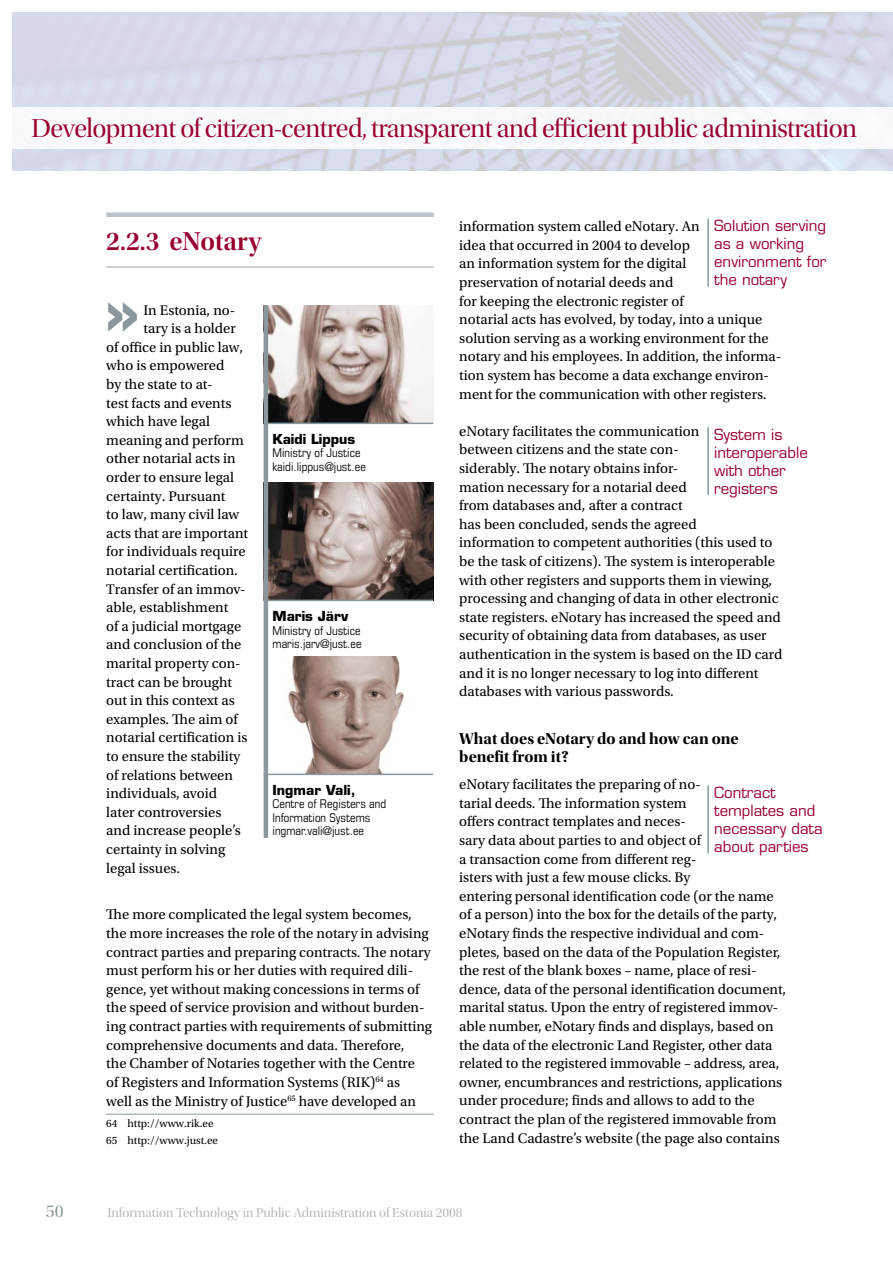
<style>
.page{position:relative;width:893px;height:1263px;background:#fff}
.page>*{position:absolute;margin:0;border:0;box-sizing:border-box;transform-origin:0 0}
.t1{font:900 condensed 46.35px "Interstate";color:#8a979c}
.t2{font:27px "Utopia Std Disp";letter-spacing:-.02em;color:#98002e}
.t3{font:27px "Utopia Std Semibold Disp";color:#98002e}
.t4{font:18px "Utopia Std Disp";color:#8a979c}
.t5{font:16.5px/18.6px "Utopia Std Bold Disp";color:#000}
.t6{font:15px/18px "Eurostile";color:#98002e}
.t7{font:14.7px/18.6px "Utopia Std";color:#000}
.t8{font:13.5px "Utopia Std Disp";color:#b2b9bd}
.t9{font:700 13.5px "Eurostile";color:#000}
.t10{font:condensed 12px/13.5px "Eurostile";color:#000}
.t11{font:11.25px/17px "Utopia Std";color:#000}
</style>
<div class="page">
<svg style="left:12px;top:12px;width:880px;height:159px;background:#d5d7e6"></svg>
<div style="left:0;top:108px;width:893px;height:41px;background:#f8f9fb"></div>
<hr style="left:892px;top:108px;width:1px;height:41px;background:#fff">
<div style="left:106px;top:212px;width:328px;height:5px;background:#bcc2c5"></div>
<hr style="left:106px;top:266px;width:328px;height:2px;background:#bcc2c5">
<hr style="left:106px;top:1114px;width:328px;height:1px;background:#8a979c">
<img style="left:268px;top:306px;width:165px;height:117px">
<img style="left:268px;top:483px;width:165px;height:117px">
<img style="left:268px;top:657px;width:165px;height:117px">
<hr style="left:264px;top:306px;width:4px;height:532px;background:#8a979c">
<hr style="left:264px;top:423px;width:169px;height:1px;background:#8a979c">
<hr style="left:264px;top:600px;width:169px;height:1px;background:#8a979c">
<hr style="left:264px;top:774px;width:169px;height:1px;background:#8a979c">
<hr style="left:707px;top:219px;width:2px;height:68px;background:#8a979c">
<hr style="left:707px;top:427px;width:2px;height:68px;background:#8a979c">
<hr style="left:707px;top:785px;width:2px;height:68px;background:#8a979c">
<h2 class="t2" style="left:31px;top:114px;width:827px">Development of citizen-centred, transparent and efficient public administration</h2>
<h2 class="t2" style="left:367px;top:114px;width:217px">and inclusive society</h2>
<h2 class="t3" style="left:106px;top:227px;width:157px">2.2.3 eNotary</h2>
<h1 class="t1" style="left:106px;top:291px;width:34px">&gt;&gt;</h1>
<p class="t7" style="left:143px;top:301px;width:93px">In Estonia, no-</p>
<p class="t7" style="left:143px;top:319px;width:94px">tary is a holder</p>
<p class="t7" style="left:106px;top:338px;width:138px">of office in public law,</p>
<p class="t7" style="left:106px;top:357px;width:120px">who is empowered</p>
<p class="t7" style="left:106px;top:375px;width:108px">by the state to at-</p>
<p class="t7" style="left:106px;top:394px;width:127px">test facts and events</p>
<p class="t7" style="left:106px;top:412px;width:105px">which have legal</p>
<p class="t7" style="left:106px;top:431px;width:139px">meaning and perform</p>
<p class="t7" style="left:106px;top:450px;width:131px">other notarial acts in</p>
<p class="t7" style="left:106px;top:468px;width:129px">order to ensure legal</p>
<p class="t7" style="left:106px;top:487px;width:121px">certainty. Pursuant</p>
<p class="t7" style="left:106px;top:505px;width:134px">to law, many civil law</p>
<p class="t7" style="left:106px;top:524px;width:143px">acts that are important</p>
<p class="t7" style="left:106px;top:543px;width:141px">for individuals require</p>
<p class="t7" style="left:106px;top:561px;width:133px">notarial certification.</p>
<p class="t7" style="left:106px;top:580px;width:141px">Transfer of an immov-</p>
<p class="t7" style="left:106px;top:598px;width:123px">able, establishment</p>
<p class="t7" style="left:106px;top:617px;width:136px">of a judicial mortgage</p>
<p class="t7" style="left:106px;top:636px;width:137px">and conclusion of the</p>
<p class="t7" style="left:106px;top:654px;width:136px">marital property con-</p>
<p class="t7" style="left:106px;top:673px;width:127px">tract can be brought</p>
<p class="t7" style="left:106px;top:691px;width:130px">out in this context as</p>
<p class="t7" style="left:106px;top:710px;width:133px">examples. The aim of</p>
<p class="t7" style="left:106px;top:729px;width:143px">notarial certification is</p>
<p class="t7" style="left:106px;top:747px;width:136px">to ensure the stability</p>
<p class="t7" style="left:106px;top:766px;width:128px">of relations between</p>
<p class="t7" style="left:106px;top:784px;width:112px">individuals, avoid</p>
<p class="t7" style="left:106px;top:803px;width:117px">later controversies</p>
<p class="t7" style="left:106px;top:822px;width:136px">and increase people’s</p>
<p class="t7" style="left:106px;top:840px;width:120px">certainty in solving</p>
<p class="t7" style="left:106px;top:859px;width:75px">legal issues.</p>
<p class="t7" style="left:106px;top:905px;width:327px">The more complicated the legal system becomes, the more increases the role of the notary in advising contract parties and preparing contracts. The notary must perform his or her duties with required dili&shy;gence, yet without making concessions in terms of the speed of service provision and without burden&shy;ing contract parties with requirements of submitting comprehensive documents and data. Therefore,<br>the Chamber of Notaries together with the Centre<br>of Registers and Information Systems (RIK)<sup>64</sup> as<br>well as the Ministry of Justice<sup>65</sup> have developed an</p>
<p class="t11" style="left:106px;top:1115px;width:113px">64 http://www.rik.ee<br>65 http://www.just.ee</p>
<p class="t9" style="left:273px;top:430px;width:84px">Kaidi Lippus</p>
<p class="t10" style="left:273px;top:446px;width:95px">Ministry of Justice kaidi.lippus@just.ee</p>
<p class="t9" style="left:273px;top:608px;width:77px">Maris Järv</p>
<p class="t10" style="left:273px;top:623px;width:91px">Ministry of Justice maris.jarv@just.ee</p>
<p class="t9" style="left:273px;top:781px;width:84px">Ingmar Vali,</p>
<p class="t10" style="left:273px;top:797px;width:115px">Centre of Registers and<br>Information Systems ingmar.vali@just.ee</p>
<p class="t6" style="left:714px;top:217px;width:114px">Solution serving as a working environment for the notary</p>
<p class="t7" style="left:459px;top:217px;width:324px">information system called eNotary. An<br>idea that occurred in 2004 to develop<br>an information system for the digital<br>preservation of notarial deeds and<br>for keeping the electronic register of<br>notarial acts has evolved, by today, into a unique solution serving as a working environment for the notary and his employees. In addition, the informa&shy;tion system has become a data exchange environ&shy;ment for the communication with other registers.</p>
<p class="t7" style="left:459px;top:422px;width:325px">eNotary facilitates the communication<br>between citizens and the state con-<br>siderably. The notary obtains infor-<br>mation necessary for a notarial deed<br>from databases and, after a contract<br>has been concluded, sends the agreed<br>information to competent authorities (this used to be the task of citizens). The system is interoperable with other registers and supports them in viewing, processing and changing of data in other electronic state registers. eNotary has increased the speed and security of obtaining data from databases, as user authentication in the system is based on the ID card and it is no longer necessary to log into different databases with various passwords.</p>
<p class="t5" style="left:459px;top:729px;width:281px">What does eNotary do and how can one benefit from it?</p>
<p class="t7" style="left:459px;top:775px;width:328px">eNotary facilitates the preparing of no-<br>tarial deeds. The information system<br>offers contract templates and neces-<br>sary data about parties to and object of<br>a transaction come from different reg-<br>isters with just a few mouse clicks. By<br>entering personal identification code (or the name of a person) into the box for the details of the party, eNotary finds the respective individual and com&shy;pletes, based on the data of the Population Register, the rest of the blank boxes – name, place of resi&shy;dence, data of the personal identification document, marital status. Upon the entry of registered immov&shy;able number, eNotary finds and displays, based on the data of the electronic Land Register, other data related to the registered immovable – address, area, owner, encumbrances and restrictions, applications under procedure; finds and allows to add to the contract the plan of the registered immovable from the Land Cadastre’s website (the page also contains</p>
<p class="t6" style="left:714px;top:425px;width:95px">System is interoperable with other registers</p>
<p class="t6" style="left:714px;top:784px;width:110px">Contract templates and necessary data about parties</p>
<p class="t4" style="left:46px;top:1202px;width:19px">50</p>
<p class="t8" style="left:107px;top:1205px;width:357px">Information Technology in Public Administration of Estonia 2008</p>
</div>
